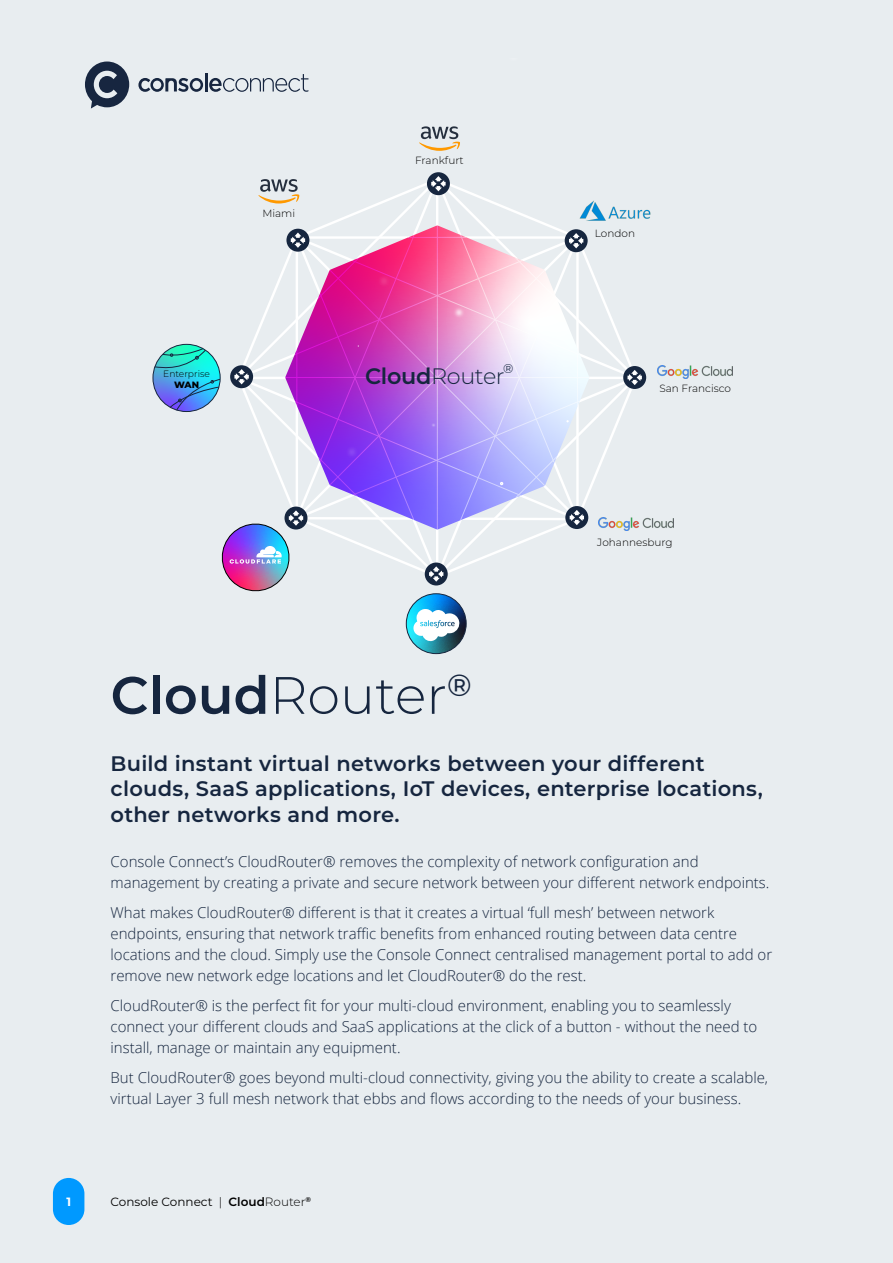
<style>
.page{position:relative;width:893px;height:1263px;background:#e8edf0}
.page>*{position:absolute;margin:0;border:0;box-sizing:border-box;transform-origin:0 0}
.t1{font:300 52.5px "Montserrat";color:#16263f}
.t2{font:300 22.35px "Montserrat";letter-spacing:-.015em;color:#16263f}
.t3{font:600 21px/25.5px "Montserrat";letter-spacing:.01em;color:#16263f}
.t4{font:300 15px/21px "Open Sans";color:#16263f}
.t5{font:12.75px "Montserrat";color:#16263f}
.t6{font:12px "Montserrat";color:#000}
.t7{font:700 12px "Montserrat";color:#fff}
.t8{font:300 10.5px "Montserrat";color:#000}
.t9{font:300 9.15px "Montserrat";color:#000}
.t10{font:800 9.15px "Montserrat";color:#000}
.s1{font-weight:600}
.s2{font-weight:300}
</style>
<div class="page">
<div style="left:53px;top:1178px;width:31px;height:47px;background:#09f;border-radius:16px"></div>
<svg style="left:85px;top:61px;width:44px;height:48px"></svg>
<hr style="left:205px;top:73px;width:3px;height:19px;background:#172640">
<svg style="left:209px;top:74px;width:99px;height:18px"></svg>
<svg style="left:138px;top:78px;width:65px;height:14px"></svg>
<svg style="left:274px;top:177px;width:359px;height:341px"></svg>
<svg style="left:285px;top:225px;width:304px;height:302px"></svg>
<div style="left:286px;top:229px;width:23px;height:23px;background:#16263f;border-radius:50%"></div>
<div style="left:427px;top:172px;width:23px;height:23px;background:#16263f;border-radius:50%"></div>
<svg style="left:431px;top:176px;width:15px;height:15px"></svg>
<svg style="left:565px;top:229px;width:23px;height:23px"></svg>
<div style="left:623px;top:366px;width:23px;height:23px;background:#16263f;border-radius:50%"></div>
<svg style="left:627px;top:370px;width:15px;height:15px"></svg>
<div style="left:565px;top:506px;width:23px;height:23px;background:#16263f;border-radius:50%"></div>
<img style="left:598px;top:518px;width:76px;height:13px">
<img style="left:657px;top:365px;width:76px;height:14px">
<svg style="left:258px;top:179px;width:42px;height:24px"></svg>
<svg style="left:419px;top:126px;width:41px;height:25px"></svg>
<svg style="left:406px;top:594px;width:60px;height:60px"></svg>
<div style="left:406px;top:593px;width:60px;height:61px;border:1px solid #16263f;border-radius:50%"></div>
<svg style="left:413px;top:609px;width:47px;height:33px;background:#a8ceda"></svg>
<hr style="left:437px;top:225px;width:1px;height:305px;background:#fff">
<hr style="left:285px;top:377px;width:304px;height:1px;background:#fff">
<img style="left:570px;top:180px;width:81px;height:61px">
<img style="left:154px;top:233px;width:430px;height:362px">
<p class="t8" style="left:262px;top:206px;width:34px">Miami</p>
<p class="t9" style="left:163px;top:367px;width:48px">Enterprise</p>
<p class="t10" style="left:174px;top:378px;width:27px">WAN</p>
<p class="t8" style="left:415px;top:153px;width:50px">Frankfurt</p>
<p class="t5" style="left:503px;top:360px;width:12px">®</p>
<h2 class="t2" style="left:365px;top:360px;width:141px"><span class="s1">Cloud</span>Router</h2>
<p class="t8" style="left:595px;top:226px;width:42px">London</p>
<p class="t8" style="left:659px;top:381px;width:73px">San Francisco</p>
<p class="t8" style="left:597px;top:535px;width:77px">Johannesburg</p>
<p class="t7" style="left:66px;top:1193px;width:6px">1</p>
<h1 class="t1" style="left:111px;top:659px;width:362px"><span class="s1">Cloud</span>Router<sup>®</sup></h1>
<h3 class="t3" style="left:111px;top:749px;width:654px">Build instant virtual networks between your different clouds, SaaS applications, IoT devices, enterprise locations, other networks and more.</h3>
<p class="t4" style="left:111px;top:850px;width:660px">Console Connect’s CloudRouter® removes the complexity of network configuration and management by creating a private and secure network between your different network endpoints.</p>
<p class="t4" style="left:111px;top:901px;width:663px">What makes CloudRouter® different is that it creates a virtual ‘full mesh’ between network endpoints, ensuring that network traffic benefits from enhanced routing between data centre locations and the cloud. Simply use the Console Connect centralised management portal to add or remove new network edge locations and let CloudRouter® do the rest.</p>
<p class="t4" style="left:111px;top:994px;width:648px">CloudRouter® is the perfect fit for your multi-cloud environment, enabling you to seamlessly connect your different clouds and SaaS applications at the click of a button - without the need to install, manage or maintain any equipment.</p>
<p class="t4" style="left:111px;top:1066px;width:659px">But CloudRouter® goes beyond multi-cloud connectivity, giving you the ability to create a scalable, virtual Layer 3 full mesh network that ebbs and flows according to the needs of your business.</p>
<p class="t6" style="left:111px;top:1193px;width:202px">Console Connect <span class="s2">|</span> <span class="s1">Cloud</span><span class="s2">Router</span><sup>®</sup></p>
</div>
